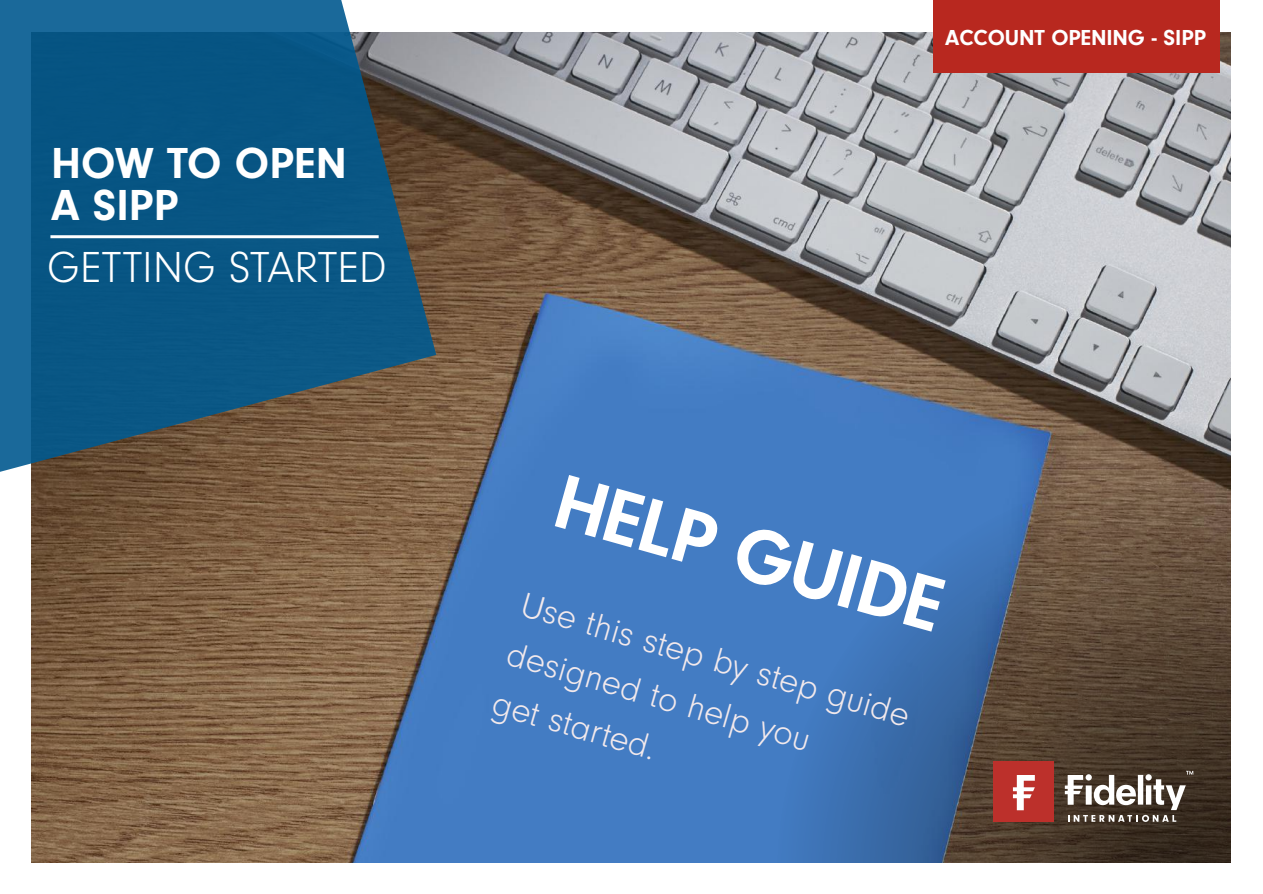
<style>
.page{position:relative;width:1263px;height:894px;background:#fff}
.page>*{position:absolute;margin:0;border:0;box-sizing:border-box;transform-origin:0 0}
.t1{font:700 79.5px "Neuzeit Gro";color:#fff}
.t2{font:700 45px/42px "Neuzeit Gro";color:#fff}
.t3{font:300 45px "Neuzeit Gro";color:#fff}
.t4{font:300 36px/51px "Neuzeit Gro";color:#f2e9ec}
.t5{font:700 22.5px "Neuzeit Gro";letter-spacing:-.005em;color:#fff}
</style>
<div class="page">
<img style="left:31px;top:32px;width:1199px;height:829px">
<div style="left:933px;top:0;width:286px;height:72px;background:#b8281f"></div>
<svg style="left:777px;top:472px;width:453px;height:389px;background:#4c5d76"></svg>
<svg style="left:0;top:0;width:436px;height:496px;background:#265b79"></svg>
<hr style="left:50px;top:235px;width:329px;height:3px;background:#fff">
<div style="left:993px;top:760px;width:61px;height:61px;background:#bc302b"></div>
<svg style="left:1013px;top:775px;width:21px;height:35px"></svg>
<svg style="left:1064px;top:770px;width:129px;height:51px"></svg>
<p class="t2" style="left:51px;top:142px;width:297px">HOW TO OPEN<br>A SIPP</p>
<p class="t3" style="left:47px;top:243px;width:341px">GETTING STARTED</p>
<p class="t5" style="left:945px;top:25px;width:262px">ACCOUNT OPENING - SIPP</p>
<h1 class="t1" style="left:569px;top:455px;width:402px;rotate:16deg">HELP GUIDE</h1>
<p class="t4" style="left:528px;top:579px;width:405px;rotate:16deg">Use this step by step guide designed to help you<br>get started.</p>
</div>
